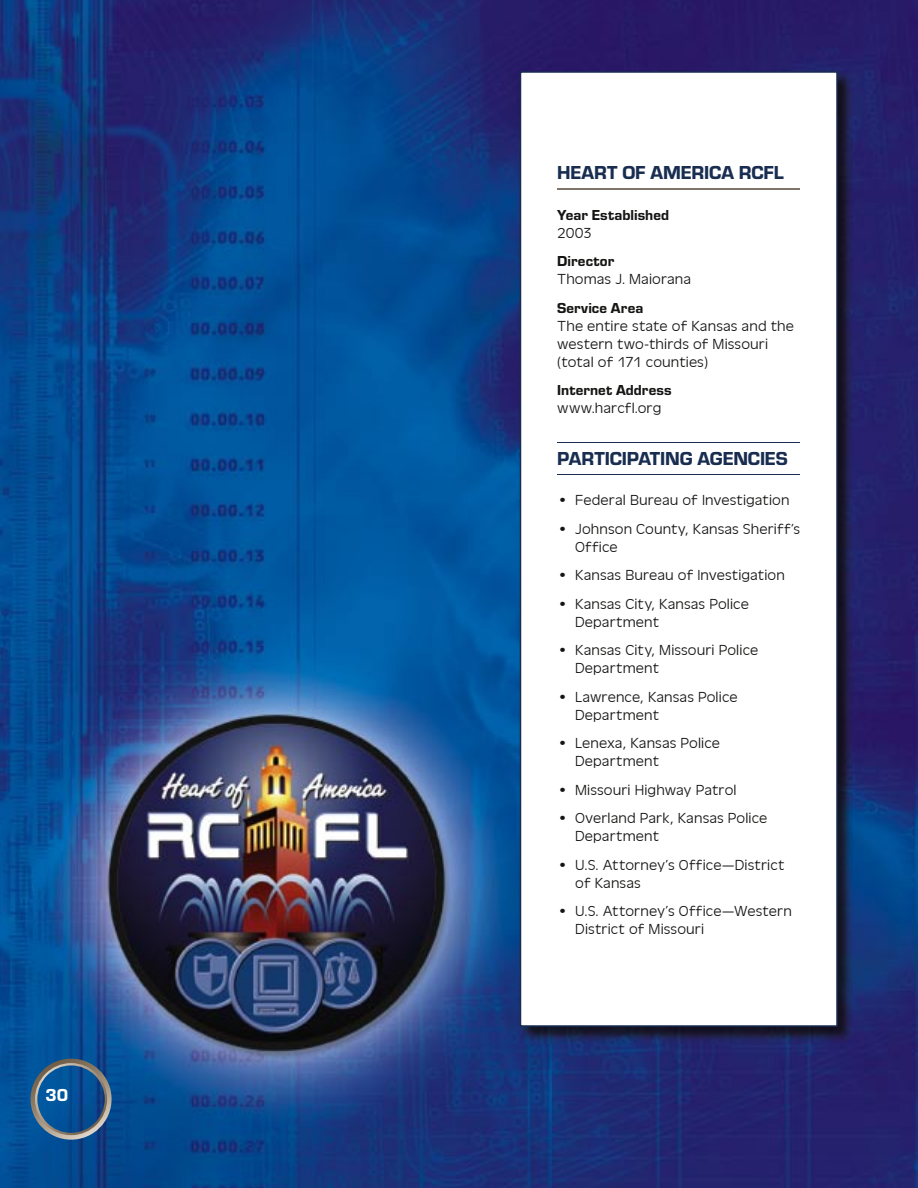
<style>
.page{position:relative;width:918px;height:1188px;background:#fff}
.page>*{position:absolute;margin:0;border:0;box-sizing:border-box;transform-origin:0 0}
.t1{font:19.5px "Eurostile T Heav";letter-spacing:-.01em;color:#182d50}
.t2{font:18px "Eurostile T Heav";color:#fff}
.t3{font:15px/18px "Antique Oli T Ligh";letter-spacing:.005em;color:#151514;scale:1.1 1}
.t4{font:15px "Eurostile T Heav";letter-spacing:.005em;color:#151514}
</style>
<div class="page">
<img style="left:0;top:0;width:918px;height:1188px">
<img style="left:517px;top:69px;width:338px;height:975px">
<svg style="left:520px;top:71px;width:318px;height:956px"></svg>
<svg style="left:31px;top:1059px;width:81px;height:81px;background:#2a5e8f"></svg>
<p class="t2" style="left:46px;top:1085px;width:24px">30</p>
<h1 class="t1" style="left:557px;top:162px;width:228px">HEART OF AMERICA RCFL</h1>
<p class="t4" style="left:557px;top:206px;width:113px">Year Established</p>
<p class="t3" style="left:557px;top:224px;width:33px">2003</p>
<p class="t4" style="left:557px;top:253px;width:58px">Director</p>
<p class="t3" style="left:557px;top:270px;width:123px">Thomas J. Maiorana</p>
<p class="t4" style="left:557px;top:299px;width:88px">Service Area</p>
<p class="t3" style="left:557px;top:317px;width:217px">The entire state of Kansas and the western two-thirds of Missouri (total of 171 counties)</p>
<p class="t4" style="left:557px;top:382px;width:116px">Internet Address</p>
<p class="t3" style="left:557px;top:399px;width:96px">www.harcfl.org</p>
<h1 class="t1" style="left:557px;top:448px;width:232px">PARTICIPATING AGENCIES</h1>
<p class="t3" style="left:557px;top:492px;width:213px">• Federal Bureau of Investigation</p>
<p class="t3" style="left:575px;top:520px;width:206px;text-indent:-18px">• Johnson County, Kansas Sheriff’s<br>Office</p>
<p class="t3" style="left:557px;top:567px;width:208px">• Kansas Bureau of Investigation</p>
<p class="t3" style="left:575px;top:595px;width:159px;text-indent:-18px">• Kansas City, Kansas Police<br>Department</p>
<p class="t3" style="left:575px;top:642px;width:168px;text-indent:-18px">• Kansas City, Missouri Police<br>Department</p>
<p class="t3" style="left:575px;top:688px;width:149px;text-indent:-18px">• Lawrence, Kansas Police<br>Department</p>
<p class="t3" style="left:575px;top:735px;width:133px;text-indent:-18px">• Lenexa, Kansas Police<br>Department</p>
<p class="t3" style="left:557px;top:781px;width:164px">• Missouri Highway Patrol</p>
<p class="t3" style="left:575px;top:810px;width:176px;text-indent:-18px">• Overland Park, Kansas Police<br>Department</p>
<p class="t3" style="left:575px;top:856px;width:192px;text-indent:-18px">• U.S. Attorney’s Office—District of Kansas</p>
<p class="t3" style="left:575px;top:903px;width:198px;text-indent:-18px">• U.S. Attorney’s Office—Western<br>District of Missouri</p>
</div>
